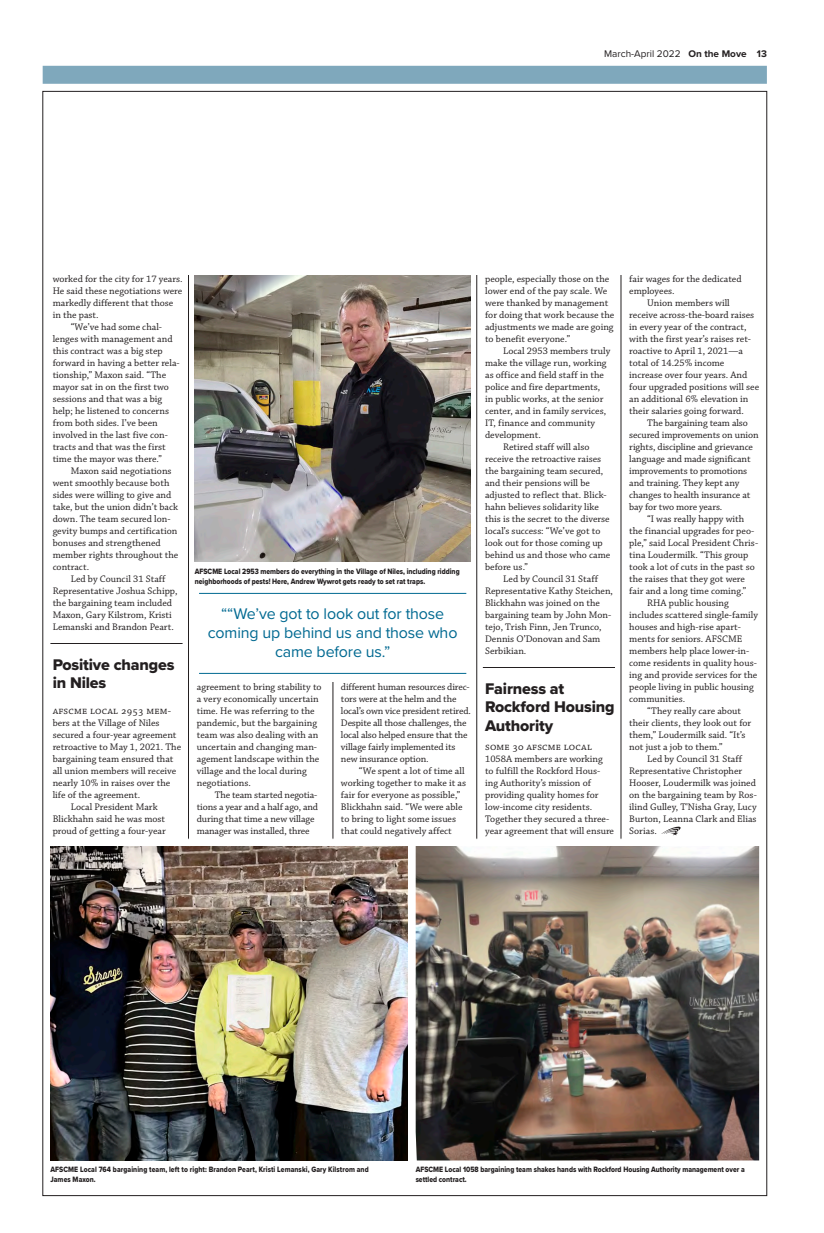
<style>
.page{position:relative;width:824px;height:1233px;background:#fff}
.page>*{position:absolute;margin:0;border:0;box-sizing:border-box;transform-origin:0 0}
.Blue_Display_Quote{font:16px/19px "Proxima Nova";letter-spacing:-.01em;color:#006991;text-align:center}
.local_story_head_wit{font:16px/18.5px "Proxima Nova Extrabld";letter-spacing:-.01em;color:#231f20}
._5-col_text_-_CAPS_f{font:10.5px "Chaparral Pro";letter-spacing:.02em;color:#231f20}
._5-col_text_-_indent{font:10px/12px "Chaparral Pro";color:#231f20}
._5-col_text_-_CAPS_f-2{font:10px/12px "Chaparral Pro";color:#231f20}
.t1{font:10px "Proxima Nova";color:#231f20}
.t2{font:8px/10px "Proxima Nova Extrabld";color:#231f20;scale:.85 1}
.s1{font-weight:700}
</style>
<div class="page">
<div style="left:43px;top:66px;width:723px;height:18px;background:#7fa8bc"></div>
<hr style="left:188px;top:108px;width:1px;height:1080px;background:#231f20">
<hr style="left:333px;top:108px;width:1px;height:1080px;background:#231f20">
<hr style="left:476px;top:108px;width:1px;height:1080px;background:#231f20">
<hr style="left:620px;top:108px;width:1px;height:1080px;background:#231f20">
<div style="left:51px;top:839px;width:708px;height:34px;background:#fff"></div>
<hr style="left:50px;top:643px;width:132px;height:1px;background:#231f20">
<hr style="left:483px;top:667px;width:132px;height:1px;background:#231f20">
<svg style="left:661px;top:827px;width:19px;height:8px"></svg>
<div style="left:50px;top:1160px;width:362px;height:33px;background:#fff"></div>
<div style="left:415px;top:1160px;width:344px;height:30px;background:#fff"></div>
<img style="left:415px;top:846px;width:344px;height:314px">
<img style="left:194px;top:274px;width:277px;height:289px">
<div style="left:195px;top:563px;width:276px;height:37px;background:#fff"></div>
<div style="left:194px;top:586px;width:277px;height:96px;background:#fff"></div>
<hr style="left:199px;top:593px;width:267px;height:1px;background:#006991">
<hr style="left:199px;top:673px;width:267px;height:1px;background:#006991">
<img style="left:50px;top:846px;width:358px;height:314px">
<div style="left:50px;top:99px;width:709px;height:175px;background:#fff"></div>
<p class="t1" style="left:604px;top:46px;width:164px">March-April 2022 <span class="s1">On the Move 13</span></p>
<p class="_5-col_text_-_indent" style="left:53px;top:273px;width:131px">worked for the city for 17 years.<br>He said these negotiations were markedly different that those in the past.</p>
<p class="_5-col_text_-_indent" style="left:53px;top:321px;width:128px;text-indent:18px">“We’ve had some chal&shy;lenges with management and this contract was a big step forward in having a better rela&shy;tionship,” Maxon said. “The mayor sat in on the first two sessions and that was a big help; he listened to concerns from both sides. I’ve been involved in the last five con&shy;tracts and that was the first time the mayor was there.”</p>
<p class="_5-col_text_-_indent" style="left:53px;top:465px;width:127px;text-indent:18px">Maxon said negotiations went smoothly because both sides were willing to give and take, but the union didn’t back down. The team secured lon&shy;gevity bumps and certification bonuses and strengthened member rights throughout the contract.</p>
<p class="_5-col_text_-_indent" style="left:53px;top:573px;width:126px;text-align:center">Led by Council 31 Staff<br>Representative Joshua Schipp, the bargaining team included<br>Maxon, Gary Kilstrom, Kristi<br>Lemanski and Brandon Peart.</p>
<p class="local_story_head_wit" style="left:53px;top:655px;width:123px">Positive changes in Niles</p>
<p class="_5-col_text_-_CAPS_f" style="left:53px;top:705px;width:120px">AFSCME Local 2953 mem-</p>
<p class="_5-col_text_-_CAPS_f-2" style="left:53px;top:717px;width:130px">bers at the Village of Niles secured a four-year agreement retroactive to May 1, 2021. The bargaining team ensured that all union members will receive nearly 10% in raises over the life of the agreement.</p>
<p class="_5-col_text_-_indent" style="left:53px;top:801px;width:115px;text-indent:18px">Local President Mark<br>Blickhahn said he was most proud of getting a four-year</p>
<p class="t2" style="left:195px;top:566px;width:313px">AFSCME Local 2953 members do everything in the Village of Niles, including ridding neighborhoods of pests! Here, Andrew Wywrot gets ready to set rat traps.</p>
<p class="Blue_Display_Quote" style="left:208px;top:603px;width:251px">““We’ve got to look out for those coming up behind us and those who came before us.”</p>
<p class="_5-col_text_-_indent" style="left:197px;top:681px;width:126px">agreement to bring stability to a very economically uncertain time. He was referring to the pandemic, but the bargaining team was also dealing with an uncertain and changing man&shy;agement landscape within the village and the local during negotiations.</p>
<p class="_5-col_text_-_indent" style="left:197px;top:789px;width:123px;text-indent:18px">The team started negotia&shy;tions a year and a half ago, and during that time a new village manager was installed, three</p>
<p class="_5-col_text_-_indent" style="left:341px;top:681px;width:131px">different human resources direc&shy;tors were at the helm and the local’s own vice president retired.<br>Despite all those challenges, the local also helped ensure that the village fairly implemented its new insurance option.</p>
<p class="_5-col_text_-_indent" style="left:341px;top:765px;width:126px;text-indent:18px">“We spent a lot of time all working together to make it as fair for everyone as possible,”<br>Blickhahn said. “We were able to bring to light some issues that could negatively affect</p>
<p class="_5-col_text_-_indent" style="left:485px;top:273px;width:131px">people, especially those on the lower end of the pay scale. We were thanked by management for doing that work because the adjustments we made are going to benefit everyone.”</p>
<p class="_5-col_text_-_indent" style="left:485px;top:345px;width:127px;text-indent:18px">Local 2953 members truly make the village run, working as office and field staff in the police and fire departments, in public works, at the senior center, and in family services,<br>IT, finance and community development.</p>
<p class="_5-col_text_-_indent" style="left:485px;top:441px;width:127px;text-indent:18px">Retired staff will also receive the retroactive raises the bargaining team secured, and their pensions will be adjusted to reflect that. Blick&shy;hahn believes solidarity like this is the secret to the diverse local’s success: “We’ve got to look out for those coming up behind us and those who came before us.”</p>
<p class="_5-col_text_-_indent" style="left:485px;top:573px;width:129px;text-indent:18px">Led by Council 31 Staff<br>Representative Kathy Steichen,<br>Blickhahn was joined on the bargaining team by John Mon&shy;tejo, Trish Finn, Jen Trunco,<br>Dennis O’Donovan and Sam<br>Serbikian.</p>
<p class="local_story_head_wit" style="left:485px;top:679px;width:131px">Fairness at<br>Rockford Housing<br>Authority</p>
<p class="_5-col_text_-_CAPS_f" style="left:485px;top:741px;width:108px">Some 30 AFSCME Local</p>
<p class="_5-col_text_-_CAPS_f-2" style="left:485px;top:753px;width:130px">1058A members are working<br>to fulfill the Rockford Hous&shy;ing Authority’s mission of providing quality homes for low-income city residents.<br>Together they secured a three&shy;year agreement that will ensure</p>
<p class="_5-col_text_-_CAPS_f-2" style="left:629px;top:273px;width:114px">fair wages for the dedicated employees.</p>
<p class="_5-col_text_-_indent" style="left:629px;top:297px;width:131px;text-indent:18px">Union members will receive across-the-board raises in every year of the contract, with the first year’s raises ret&shy;roactive to April 1, 2021—a total of 14.25% income increase over four years. And four upgraded positions will see an additional 6% elevation in their salaries going forward.</p>
<p class="_5-col_text_-_indent" style="left:629px;top:417px;width:131px;text-indent:18px">The bargaining team also secured improvements on union rights, discipline and grievance language and made significant improvements to promotions and training. They kept any changes to health insurance at bay for two more years.</p>
<p class="_5-col_text_-_indent" style="left:629px;top:513px;width:130px;text-indent:18px">“I was really happy with the financial upgrades for peo&shy;ple,” said Local President Chris&shy;tina Loudermilk. “This group took a lot of cuts in the past so the raises that they got were fair and a long time coming.”</p>
<p class="_5-col_text_-_indent" style="left:629px;top:597px;width:130px;text-indent:18px">RHA public housing includes scattered single-family houses and high-rise apart&shy;ments for seniors. AFSCME members help place lower-in&shy;come residents in quality hous&shy;ing and provide services for the people living in public housing communities.</p>
<p class="_5-col_text_-_indent" style="left:629px;top:705px;width:124px;text-indent:18px">“They really care about their clients, they look out for them,” Loudermilk said. “It’s not just a job to them.”</p>
<p class="_5-col_text_-_indent" style="left:629px;top:753px;width:129px;text-indent:18px">Led by Council 31 Staff<br>Representative Christopher<br>Hooser, Loudermilk was joined on the bargaining team by Ros&shy;ilind Gulley, T'Nisha Gray, Lucy<br>Burton, Leanna Clark and Elias<br>Sorias.</p>
<p class="t2" style="left:50px;top:1164px;width:376px">AFSCME Local 764 bargaining team, left to right: Brandon Peart, Kristi Lemanski, Gary Kilstrom and<br>James Maxon.</p>
<p class="t2" style="left:415px;top:1164px;width:389px">AFSCME Local 1058 bargaining team shakes hands with Rockford Housing Authority management over a settled contract.</p>
</div>
